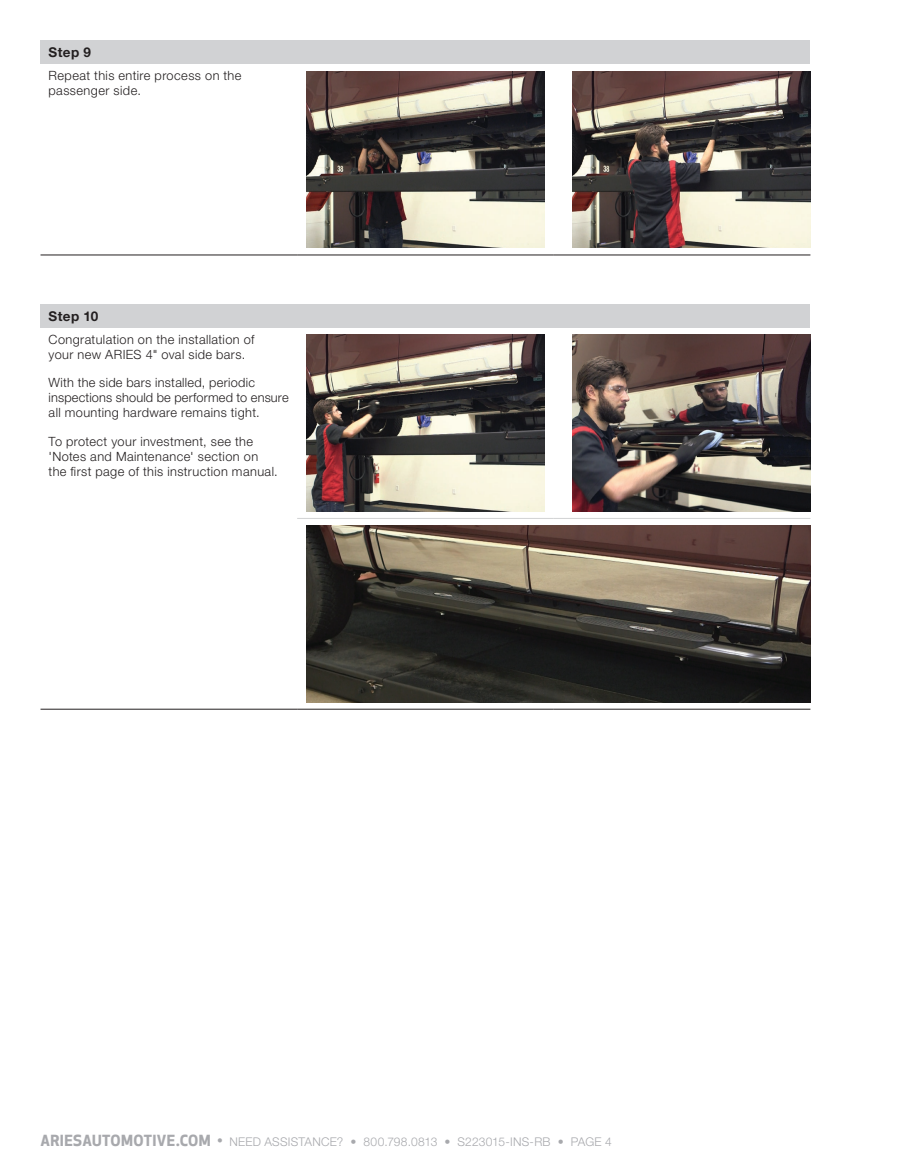
<style>
.page{position:relative;width:905px;height:1175px;background:#fff}
.page>*{position:absolute;margin:0;border:0;box-sizing:border-box;transform-origin:0 0}
.t1{font:700 13.5px "Helvetica Neue LT Std";letter-spacing:.03em;color:#231f20}
.t2{font:300 12.75px/15px "Helvetica Neue LT Std";letter-spacing:.03em;color:#231f20}
.t3{font:300 12px "Helvetica Neue LT Std";letter-spacing:.02em;color:#a8a9ad}
.s1{font-family:"Apex New";font-weight:700;font-size:15px}
.s2{font-family:"Apex New";font-weight:500;font-size:15px}
</style>
<div class="page">
<div style="left:40px;top:40px;width:770px;height:24px;background:#d1d2d4"></div>
<hr style="left:40px;top:254px;width:257px;height:1px;background:#231f20">
<hr style="left:297px;top:254px;width:257px;height:1px;background:#231f20">
<hr style="left:554px;top:254px;width:256px;height:1px;background:#231f20">
<img style="left:306px;top:71px;width:239px;height:177px">
<img style="left:572px;top:71px;width:238px;height:177px">
<div style="left:40px;top:304px;width:770px;height:24px;background:#d1d2d4"></div>
<hr style="left:297px;top:518px;width:257px;height:1px;background:#d1d2d4">
<hr style="left:554px;top:518px;width:256px;height:1px;background:#d1d2d4">
<hr style="left:40px;top:709px;width:257px;height:1px;background:#231f20">
<hr style="left:297px;top:709px;width:257px;height:1px;background:#231f20">
<hr style="left:554px;top:709px;width:256px;height:1px;background:#231f20">
<img style="left:306px;top:335px;width:239px;height:176px">
<img style="left:572px;top:335px;width:238px;height:176px">
<img style="left:306px;top:525px;width:504px;height:177px">
<p class="t1" style="left:49px;top:44px;width:44px">Step 9</p>
<p class="t2" style="left:49px;top:68px;width:194px">Repeat this entire process on the passenger side.</p>
<p class="t1" style="left:49px;top:307px;width:51px">Step 10</p>
<p class="t2" style="left:49px;top:331px;width:207px">Congratulation on the installation of your new ARIES 4" oval side bars.</p>
<p class="t2" style="left:49px;top:375px;width:241px">With the side bars installed, periodic inspections should be performed to ensure all mounting hardware remains tight.</p>
<p class="t2" style="left:49px;top:433px;width:231px">To protect your investment, see the 'Notes and Maintenance' section on the first page of this instruction manual.</p>
<p class="t3" style="left:40px;top:1134px;width:573px"><span class="s1">ARIESAUTOMOTIVE.COM</span> <span class="s2">•</span> NEED ASSISTANCE? • 800.798.0813 • S223015-INS-RB • PAGE 4</p>
</div>
